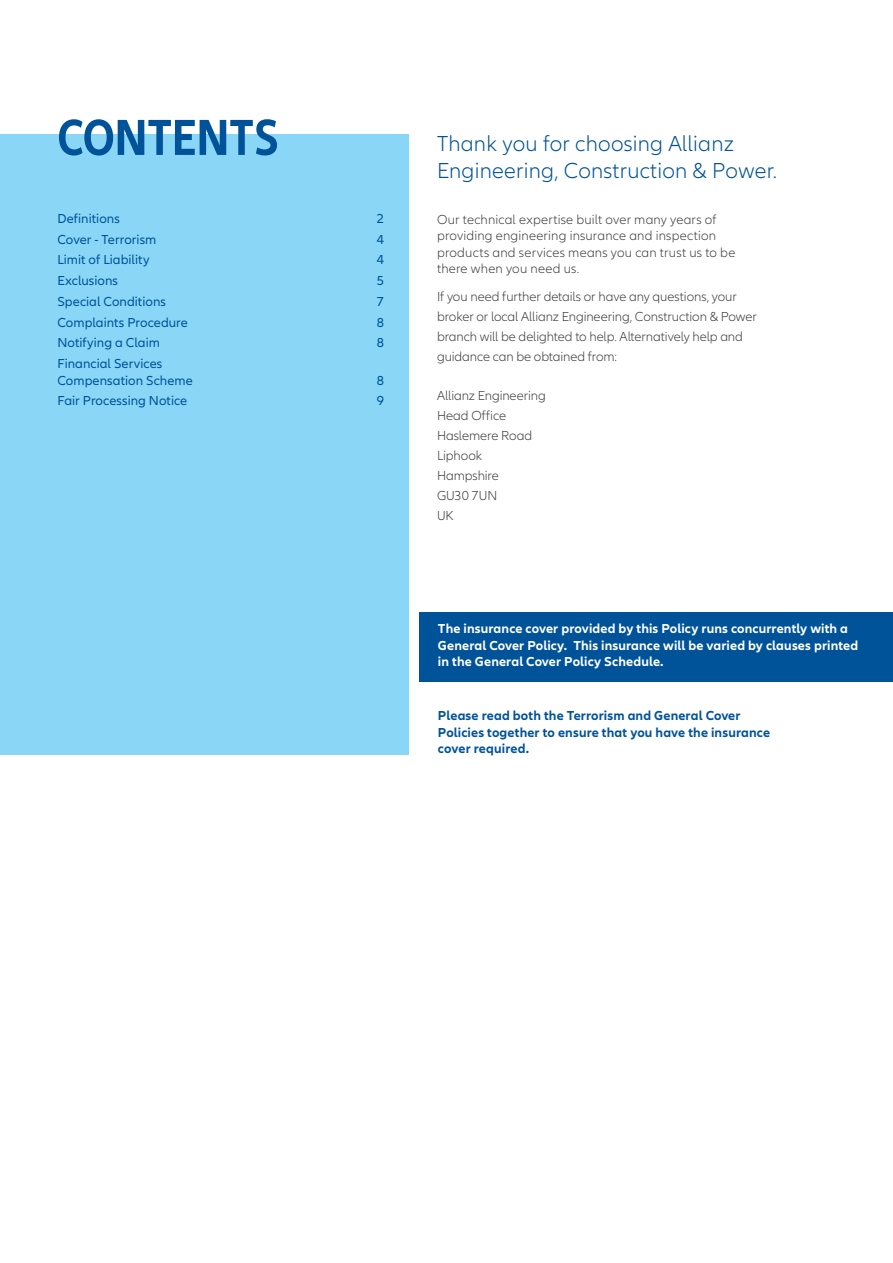
<style>
.page{position:relative;width:893px;height:1263px;background:#fff}
.page>*{position:absolute;margin:0;border:0;box-sizing:border-box;transform-origin:0 0}
.t1{font:700 condensed 52.5px "Allianz Neo";color:#015399}
.t2{font:300 22.5px/27px "Allianz Neo";letter-spacing:.01em;color:#015399}
.t3{font:300 13.5px/19.8px "Allianz Neo";color:#3e3e3f}
.t4{font:13.5px/16.5px "Allianz Neo";letter-spacing:.005em;color:#015399}
.t5{font:700 13.5px/16.5px "Allianz Neo";letter-spacing:.01em;color:#fff}
.t6{font:700 13.5px/16.5px "Allianz Neo";letter-spacing:.01em;color:#015399}
</style>
<div class="page">
<div style="left:0;top:134px;width:408px;height:621px;background:#89d6f7"></div>
<div style="left:419px;top:612px;width:474px;height:70px;background:#015399"></div>
<h1 class="t1" style="left:57px;top:107px;width:223px">CONTENTS</h1>
<p class="t4" style="left:57px;top:211px;width:64px">Definitions</p>
<p class="t4" style="left:377px;top:211px;width:9px">2</p>
<p class="t4" style="left:57px;top:231px;width:101px">Cover - Terrorism</p>
<p class="t4" style="left:377px;top:231px;width:9px">4</p>
<p class="t4" style="left:57px;top:252px;width:94px">Limit of Liability</p>
<p class="t4" style="left:377px;top:252px;width:9px">4</p>
<p class="t4" style="left:57px;top:273px;width:62px">Exclusions</p>
<p class="t4" style="left:377px;top:273px;width:9px">5</p>
<p class="t4" style="left:57px;top:294px;width:110px">Special Conditions</p>
<p class="t4" style="left:377px;top:294px;width:9px">7</p>
<p class="t4" style="left:57px;top:314px;width:132px">Complaints Procedure</p>
<p class="t4" style="left:377px;top:314px;width:9px">8</p>
<p class="t4" style="left:57px;top:335px;width:104px">Notifying a Claim</p>
<p class="t4" style="left:377px;top:335px;width:9px">8</p>
<p class="t4" style="left:57px;top:356px;width:137px">Financial Services<br>Compensation Scheme</p>
<p class="t4" style="left:377px;top:372px;width:9px">8</p>
<p class="t4" style="left:57px;top:393px;width:131px">Fair Processing Notice</p>
<p class="t4" style="left:377px;top:393px;width:9px">9</p>
<h2 class="t2" style="left:437px;top:131px;width:342px">Thank you for choosing Allianz<br>Engineering, Construction &amp; Power.</h2>
<p class="t3" style="left:437px;top:212px;width:300px;line-height:16.5px">Our technical expertise built over many years of providing engineering insurance and inspection products and services means you can trust us to be there when you need us.</p>
<p class="t3" style="left:437px;top:287px;width:321px">If you need further details or have any questions, your broker or local Allianz Engineering, Construction &amp; Power branch will be delighted to help. Alternatively help and guidance can be obtained from:</p>
<p class="t3" style="left:437px;top:386px;width:110px">Allianz Engineering<br>Head Office<br>Haslemere Road<br>Liphook<br>Hampshire<br>GU30 7UN<br>UK</p>
<p class="t5" style="left:438px;top:620px;width:422px">The insurance cover provided by this Policy runs concurrently with a<br>General Cover Policy. This insurance will be varied by clauses printed in the General Cover Policy Schedule.</p>
<p class="t6" style="left:438px;top:708px;width:334px">Please read both the Terrorism and General Cover<br>Policies together to ensure that you have the insurance cover required.</p>
</div>
